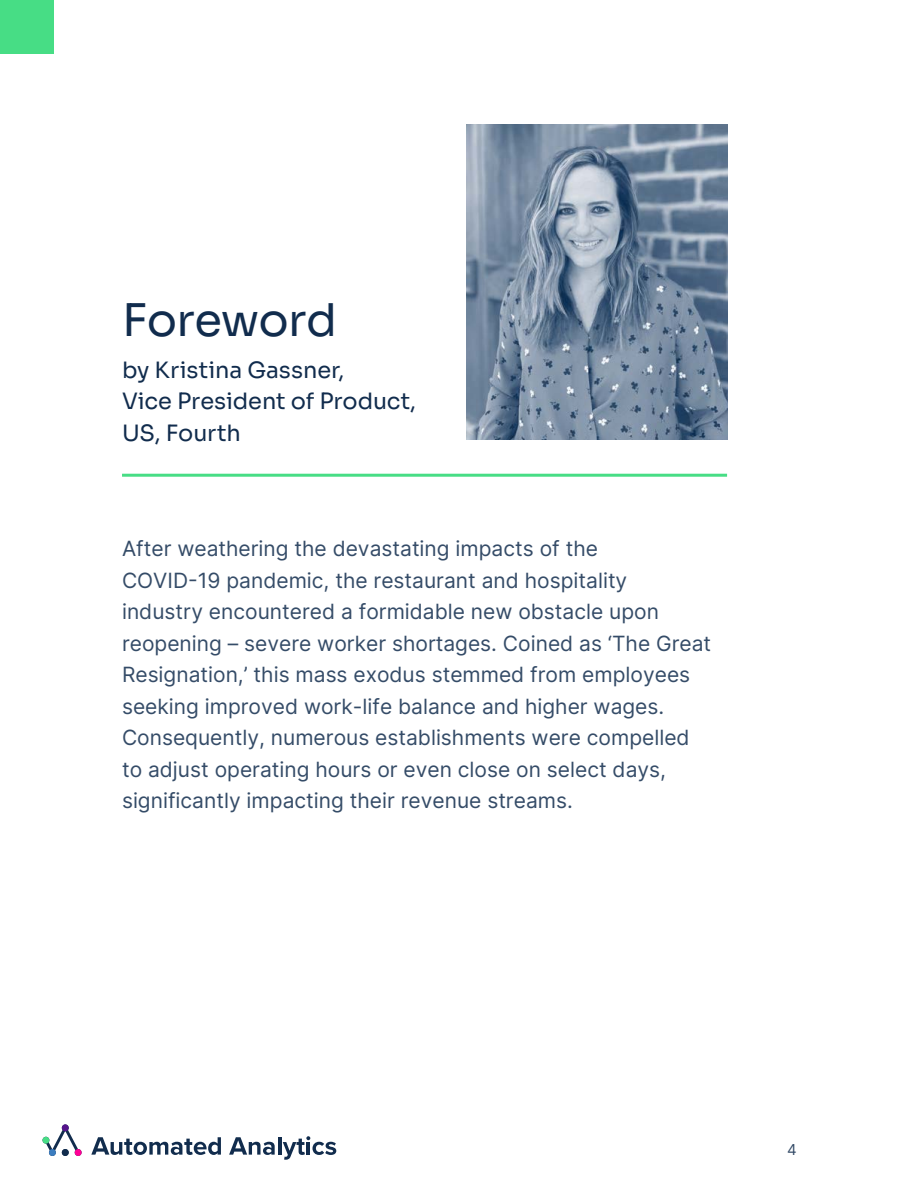
<style>
.page{position:relative;width:918px;height:1188px;background:#fff}
.page>*{position:absolute;margin:0;border:0;box-sizing:border-box;transform-origin:0 0}
.t1{font:45px "Sora";letter-spacing:-.015em;color:#112c4d}
.t2{font:22.5px/31.5px "Sora";letter-spacing:-.005em;color:#112c4d}
.t3{font:21px/31.5px "Inter";color:#354c68}
.t4{font:15px "Inter";color:#354c68}
</style>
<div class="page">
<hr style="left:122px;top:474px;width:605px;height:3px;background:#47dd85">
<img style="left:466px;top:125px;width:261px;height:315px">
<div style="left:0;top:0;width:53px;height:53px;background:#47dd85"></div>
<svg style="left:43px;top:1124px;width:39px;height:32px"></svg>
<div style="left:49px;top:1149px;width:7px;height:7px;background:#3b7dc0;border-radius:50%"></div>
<div style="left:43px;top:1137px;width:6px;height:7px;background:#47dd85;border-radius:50%"></div>
<div style="left:62px;top:1124px;width:7px;height:7px;background:#56148c;border-radius:50%"></div>
<div style="left:75px;top:1149px;width:7px;height:7px;background:#ff0195;border-radius:50%"></div>
<svg style="left:91px;top:1137px;width:130px;height:18px"></svg>
<svg style="left:229px;top:1137px;width:46px;height:18px"></svg>
<hr style="left:278px;top:1137px;width:3px;height:18px;background:#112c4d">
<svg style="left:283px;top:1136px;width:53px;height:24px"></svg>
<div style="left:62px;top:1149px;width:7px;height:7px;background:#112c4d;border-radius:50%"></div>
<h1 class="t1" style="left:122px;top:283px;width:217px">Foreword</h1>
<p class="t2" style="left:122px;top:352px;width:296px">by Kristina Gassner,<br>Vice President of Product,<br>US, Fourth</p>
<p class="t3" style="left:122px;top:533px;width:591px">After weathering the devastating impacts of the<br>COVID-19 pandemic, the restaurant and hospitality industry encountered a formidable new obstacle upon reopening – severe worker shortages. Coined as ‘The Great Resignation,’ this mass exodus stemmed from employees seeking improved work-life balance and higher wages.<br>Consequently, numerous establishments were compelled to adjust operating hours or even close on select days, significantly impacting their revenue streams.</p>
<p class="t4" style="left:787px;top:1139px;width:11px">4</p>
</div>
